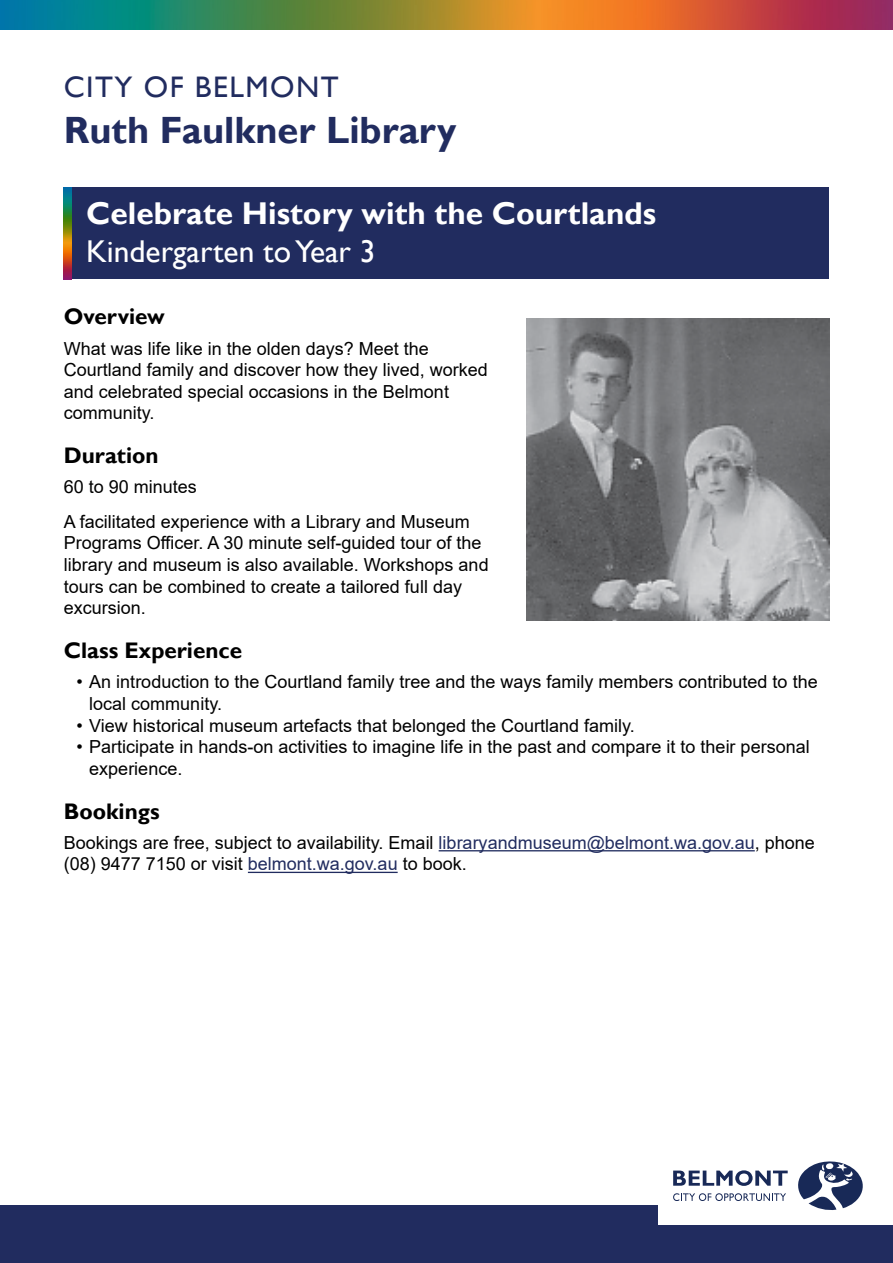
<style>
.page{position:relative;width:893px;height:1263px;background:#fff}
.page>*{position:absolute;margin:0;border:0;box-sizing:border-box;transform-origin:0 0}
.t1{font:700 37.95px "Gill Sans";color:#212c5f}
.t2{font:700 31.5px "Gill Sans";color:#fff}
.t3{font:31.5px "Gill Sans";color:#fff}
.t4{font:29.7px "Gill Sans";letter-spacing:.05em;color:#212c5f}
.t5{font:700 22.5px "Gill Sans";color:#000}
.t6{font:18px/21.6px "Arial";color:#000}
.s1{color:#212c5f}
</style>
<div class="page">
<div style="left:0;top:1205px;width:893px;height:58px;background:#212c5f"></div>
<div style="left:64px;top:187px;width:765px;height:92px;background:#212c5f"></div>
<hr style="left:439px;top:850px;width:316px;height:1px;background:#212c5f">
<hr style="left:248px;top:872px;width:150px;height:1px;background:#212c5f">
<img style="left:0;top:0;width:893px;height:30px">
<div style="left:658px;top:1146px;width:235px;height:79px;background:#fff"></div>
<svg style="left:673px;top:1170px;width:115px;height:16px"></svg>
<svg style="left:798px;top:1161px;width:65px;height:49px"></svg>
<svg style="left:673px;top:1193px;width:113px;height:8px"></svg>
<img style="left:64px;top:187px;width:7px;height:92px">
<img style="left:527px;top:318px;width:302px;height:303px">
<h3 class="t4" style="left:64px;top:70px;width:276px">CITY OF BELMONT</h3>
<h1 class="t1" style="left:64px;top:107px;width:394px">Ruth Faulkner Library</h1>
<h2 class="t2" style="left:86px;top:194px;width:571px">Celebrate History with the Courtlands</h2>
<h2 class="t3" style="left:86px;top:233px;width:291px">Kindergarten to Year 3</h2>
<p class="t5" style="left:64px;top:303px;width:103px">Overview</p>
<p class="t6" style="left:64px;top:337px;width:426px">What was life like in the olden days? Meet the Courtland family and discover how they lived, worked and celebrated special occasions in the Belmont community.</p>
<p class="t5" style="left:64px;top:442px;width:96px">Duration</p>
<p class="t6" style="left:64px;top:470px;width:408px;line-height:34.3px">60 to 90 minutes<br>A facilitated experience with a Library and Museum</p>
<p class="t6" style="left:64px;top:532px;width:426px">Programs Officer. A 30 minute self-guided tour of the library and museum is also available. Workshops and tours can be combined to create a tailored full day excursion.</p>
<p class="t5" style="left:64px;top:637px;width:180px">Class Experience</p>
<p class="t6" style="left:89px;top:671px;width:730px;text-indent:-13px">• An introduction to the Courtland family tree and the ways family members contributed to the local community.</p>
<p class="t6" style="left:77px;top:714px;width:560px">• View historical museum artefacts that belonged the Courtland family.</p>
<p class="t6" style="left:89px;top:736px;width:722px;text-indent:-13px">• Participate in hands-on activities to imagine life in the past and compare it to their personal experience.</p>
<p class="t5" style="left:64px;top:798px;width:97px">Bookings</p>
<p class="t6" style="left:64px;top:832px;width:752px">Bookings are free, subject to availability. Email <span class="s1">libraryandmuseum@belmont.wa.gov.au</span>, phone (08) 9477 7150 or visit <span class="s1">belmont.wa.gov.au</span> to book.</p>
</div>
